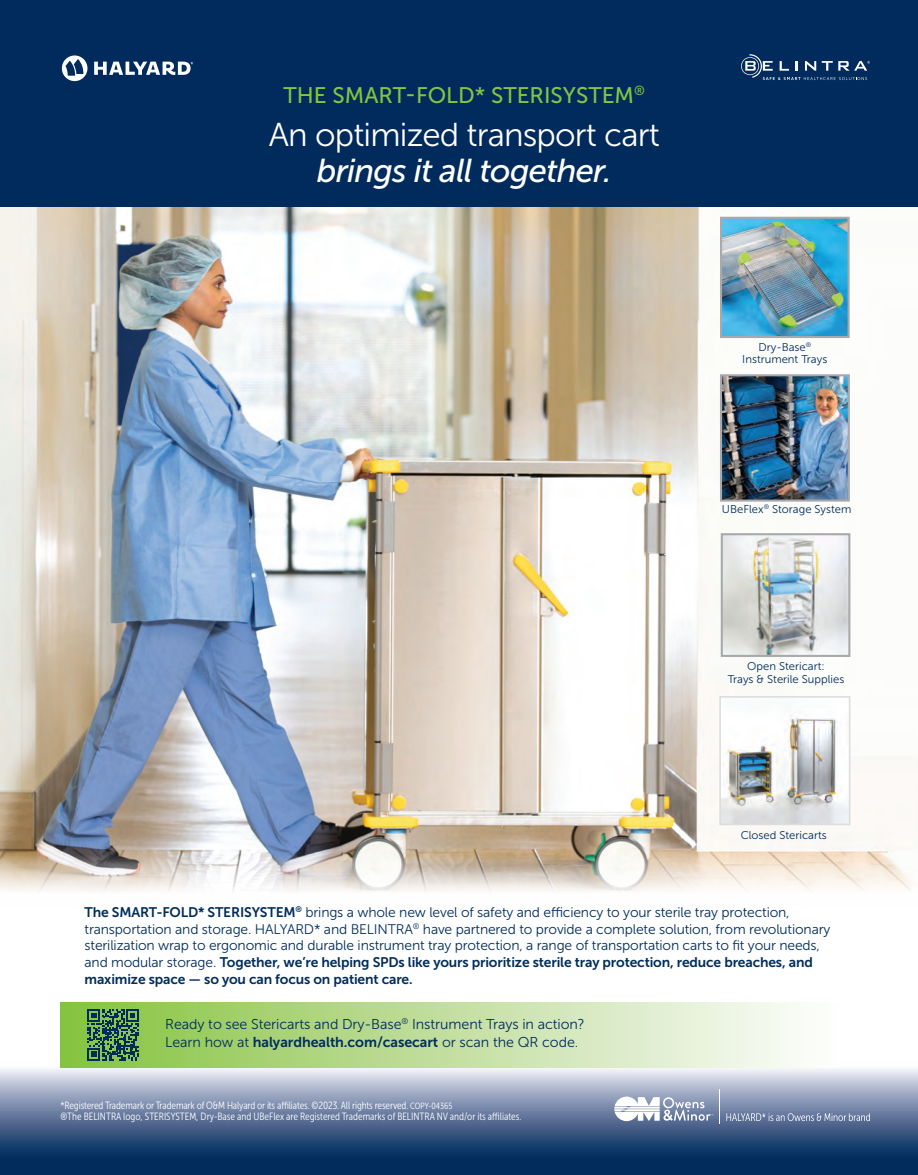
<style>
.page{position:relative;width:918px;height:1175px;background:#fff}
.page>*{position:absolute;margin:0;border:0;box-sizing:border-box;transform-origin:0 0}
.t1{font:33px "Museo Sans 300";letter-spacing:-.025em;color:#fff}
.t2{font:italic 33px "Museo Sans 500";letter-spacing:-.025em;color:#fff}
.t3{font:22.5px "Museo Sans 500";color:#84c440}
.t4{font:14.25px/18px "Museo Sans 300";letter-spacing:-.005em;color:#002d5b}
.t5{font:13.8px/16.5px "Museo Sans 300";letter-spacing:-.01em;color:#002d5b}
.t6{font:13.8px/17.5px "Museo Sans 700";letter-spacing:-.01em;color:#002d5b}
.t7{font:11.25px/13.5px "Museo Sans 300";color:#002b5c;text-align:center}
.t8{font:10.5px/11.2px "Museo Sans Cond 300";letter-spacing:-.005em;color:#fff}
.s1{font-family:"Museo Sans 700"}
.s2{font-family:"Museo Sans 300"}
.s3{font-size:9px}
</style>
<div class="page">
<svg style="left:0;top:1067px;width:918px;height:107px;background:#5f7798"></svg>
<img style="left:0;top:206px;width:918px;height:686px">
<img style="left:724px;top:536px;width:123px;height:118px">
<div style="left:721px;top:533px;width:129px;height:124px;border:2px solid #a8a9ad"></div>
<img style="left:723px;top:377px;width:124px;height:121px">
<div style="left:720px;top:374px;width:130px;height:127px;border:2px solid #a8a9ad"></div>
<img style="left:723px;top:220px;width:124px;height:115px">
<div style="left:720px;top:217px;width:130px;height:121px;border:2px solid #a8a9ad"></div>
<div style="left:0;top:0;width:918px;height:206px;background:#002b5c"></div>
<svg style="left:741px;top:54px;width:129px;height:26px"></svg>
<svg style="left:62px;top:55px;width:25px;height:26px"></svg>
<svg style="left:94px;top:62px;width:99px;height:13px"></svg>
<svg style="left:726px;top:1113px;width:144px;height:8px"></svg>
<hr style="left:719px;top:1089px;width:1px;height:34px;background:#fff">
<svg style="left:614px;top:1096px;width:100px;height:25px"></svg>
<img style="left:722px;top:699px;width:125px;height:123px">
<div style="left:719px;top:696px;width:131px;height:129px;border:2px solid #dcdddf"></div>
<div style="left:62px;top:1002px;width:777px;height:65px;background:linear-gradient(to right,#82be40,#fff)"></div>
<svg style="left:88px;top:1009px;width:51px;height:51px;background:#3d7054"></svg>
<hr style="left:60px;top:1002px;width:4px;height:65px;background:#84c440">
<h2 class="t3" style="left:284px;top:82px;width:363px">THE SMART-FOLD* STERISYSTEM<sup>®</sup></h2>
<h1 class="t1" style="left:269px;top:117px;width:392px">An optimized transport cart</h1>
<h1 class="t2" style="left:317px;top:153px;width:297px">brings it all together.</h1>
<p class="t7" style="left:742px;top:341px;width:86px;line-height:11.6px">Dry-Base<sup>®<br></sup>Instrument Trays</p>
<p class="t7" style="left:722px;top:502px;width:131px">UBeFlex<sup>®</sup> Storage System</p>
<p class="t7" style="left:728px;top:659px;width:118px">Open Stericart:<br>Trays &amp; Sterile Supplies</p>
<p class="t7" style="left:741px;top:828px;width:88px">Closed Stericarts</p>
<p class="t5" style="left:85px;top:904px;width:747px"><span class="s1">The SMART-FOLD* STERISYSTEM</span><sup>®</sup> brings a whole new level of safety and efficiency to your sterile tray protection, transportation and storage. HALYARD* and BELINTRA<sup>®</sup> have partnered to provide a complete solution, from revolutionary sterilization wrap to ergonomic and durable instrument tray protection, a range of transportation carts to fit your needs,</p>
<p class="t6" style="left:85px;top:953px;width:730px"><span class="s2">and modular storage.</span> Together, we’re helping SPDs like yours prioritize sterile tray protection, reduce breaches, and maximize space — so you can focus on patient care.</p>
<p class="t4" style="left:165px;top:1015px;width:421px">Ready to see Stericarts and Dry-Base<sup>®</sup> Instrument Trays in action?<br>Learn how at <span class="s1">halyardhealth.com/casecart</span> or scan the QR code.</p>
<p class="t8" style="left:60px;top:1100px;width:462px">*Registered Trademark or Trademark of O&amp;M Halyard or its affiliates. ©2023. All rights reserved. <span class="s3">COPY-04365<br></span>®The BELINTRA logo, STERISYSTEM, Dry-Base and UBeFlex are Registered Trademarks of BELINTRA NV and/or its affiliates.</p>
</div>
